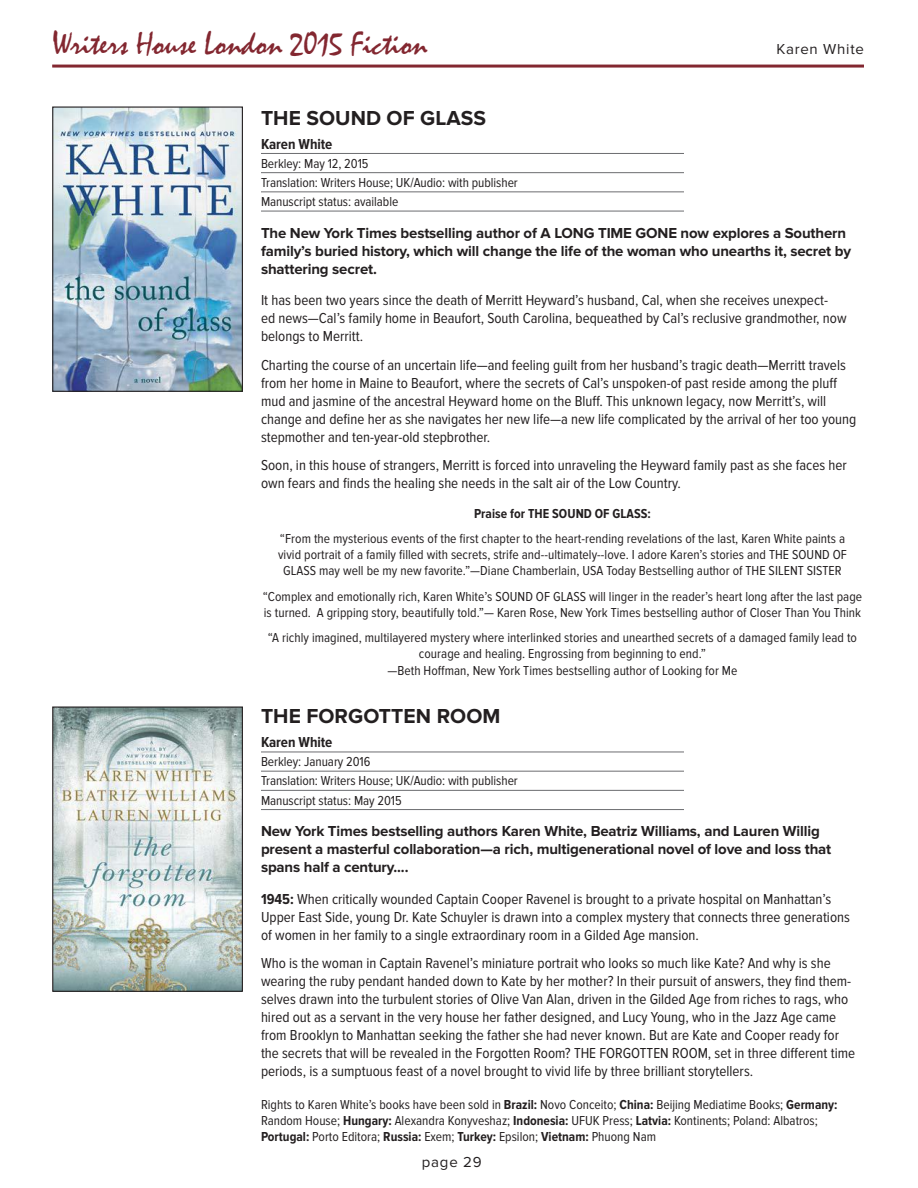
<style>
.page{position:relative;width:918px;height:1188px;background:#fff}
.page>*{position:absolute;margin:0;border:0;box-sizing:border-box;transform-origin:0 0}
.t1{font:33px "Mistral";letter-spacing:-.005em;color:#832730}
.t2{font:700 21px "Proxima Nova";letter-spacing:.005em;color:#231f20}
.t3{font:15px/18px "Proxima Nova Cond";color:#231f20}
.Tagline{font:700 15px/18px "Proxima Nova";letter-spacing:-.01em;color:#231f20}
.rights{font:700 15px "Proxima Nova Cond";letter-spacing:-.005em;color:#231f20}
.t4{font:15px "Proxima Nova";letter-spacing:.05em;color:#231f20}
.Praise{font:13.5px/16.2px "Proxima Nova Cond";letter-spacing:.005em;color:#231f20;text-align:center}
.Rights_Sold{font:13.5px/16.2px "Proxima Nova Cond";color:#231f20}
.rights-2{font:13.5px "Proxima Nova Cond";letter-spacing:-.005em;color:#231f20}
.Praise-2{font:700 13.5px "Proxima Nova Cond";letter-spacing:.005em;color:#231f20}
.s1{font-weight:700}
</style>
<div class="page">
<hr style="left:52px;top:65px;width:812px;height:3px;background:#832730">
<hr style="left:261px;top:153px;width:423px;height:1px;background:#6c6d70">
<hr style="left:261px;top:172px;width:423px;height:1px;background:#6c6d70">
<hr style="left:261px;top:191px;width:423px;height:1px;background:#6c6d70">
<hr style="left:261px;top:211px;width:423px;height:1px;background:#6c6d70">
<hr style="left:261px;top:752px;width:423px;height:1px;background:#6c6d70">
<hr style="left:261px;top:771px;width:423px;height:1px;background:#6c6d70">
<hr style="left:261px;top:790px;width:423px;height:1px;background:#6c6d70">
<hr style="left:261px;top:809px;width:423px;height:1px;background:#6c6d70">
<img style="left:54px;top:108px;width:187px;height:282px">
<div style="left:52px;top:106px;width:191px;height:286px;border:1px solid #231f20"></div>
<img style="left:54px;top:708px;width:187px;height:282px">
<div style="left:52px;top:706px;width:191px;height:286px;border:1px solid #231f20"></div>
<p class="t1" style="left:52px;top:24px;width:377px">Writers House London 2015 Fiction</p>
<p class="t4" style="left:777px;top:40px;width:89px">Karen White</p>
<p class="t2" style="left:261px;top:106px;width:227px">THE SOUND OF GLASS</p>
<p class="rights" style="left:261px;top:135px;width:73px">Karen White</p>
<p class="rights-2" style="left:261px;top:156px;width:109px">Berkley: May 12, 2015</p>
<p class="rights-2" style="left:261px;top:175px;width:258px">Translation: Writers House; UK/Audio: with publisher</p>
<p class="rights-2" style="left:261px;top:194px;width:139px">Manuscript status: available</p>
<p class="Tagline" style="left:261px;top:224px;width:592px">The New York Times bestselling author of A LONG TIME GONE now explores a Southern family’s buried history, which will change the life of the woman who unearths it, secret by shattering secret.</p>
<p class="t3" style="left:261px;top:292px;width:587px">It has been two years since the death of Merritt Heyward’s husband, Cal, when she receives unexpect-<br>ed news—Cal’s family home in Beaufort, South Carolina, bequeathed by Cal’s reclusive grandmother, now belongs to Merritt.</p>
<p class="t3" style="left:261px;top:356px;width:597px">Charting the course of an uncertain life—and feeling guilt from her husband’s tragic death—Merritt travels from her home in Maine to Beaufort, where the secrets of Cal’s unspoken-of past reside among the pluff mud and jasmine of the ancestral Heyward home on the Bluff. This unknown legacy, now Merritt’s, will change and define her as she navigates her new life—a new life complicated by the arrival of her too young stepmother and ten-year-old stepbrother.</p>
<p class="t3" style="left:261px;top:457px;width:587px">Soon, in this house of strangers, Merritt is forced into unraveling the Heyward family past as she faces her own fears and finds the healing she needs in the salt air of the Low Country.</p>
<p class="Praise-2" style="left:474px;top:506px;width:178px">Praise for THE SOUND OF GLASS:</p>
<p class="Praise" style="left:278px;top:531px;width:570px">“From the mysterious events of the first chapter to the heart-rending revelations of the last, Karen White paints a vivid portrait of a family filled with secrets, strife and--ultimately--love. I adore Karen’s stories and THE SOUND OF<br>GLASS may well be my new favorite.”—Diane Chamberlain, USA Today Bestselling author of THE SILENT SISTER</p>
<p class="Praise" style="left:263px;top:588px;width:601px;text-align:left">“Complex and emotionally rich, Karen White’s SOUND OF GLASS will linger in the reader’s heart long after the last page is turned. A gripping story, beautifully told.”— Karen Rose, New York Times bestselling author of Closer Than You Think</p>
<p class="Praise" style="left:268px;top:630px;width:591px">“A richly imagined, multilayered mystery where interlinked stories and unearthed secrets of a damaged family lead to courage and healing. Engrossing from beginning to end.”<br>—Beth Hoffman, New York Times bestselling author of Looking for Me</p>
<p class="t2" style="left:261px;top:704px;width:241px">THE FORGOTTEN ROOM</p>
<p class="rights" style="left:261px;top:734px;width:73px">Karen White</p>
<p class="rights-2" style="left:261px;top:754px;width:111px">Berkley: January 2016</p>
<p class="rights-2" style="left:261px;top:773px;width:258px">Translation: Writers House; UK/Audio: with publisher</p>
<p class="rights-2" style="left:261px;top:793px;width:142px">Manuscript status: May 2015</p>
<p class="Tagline" style="left:261px;top:823px;width:572px">New York Times bestselling authors Karen White, Beatriz Williams, and Lauren Willig present a masterful collaboration—a rich, multigenerational novel of love and loss that spans half a century....</p>
<p class="t3" style="left:261px;top:890px;width:590px"><span class="s1">1945:</span> When critically wounded Captain Cooper Ravenel is brought to a private hospital on Manhattan’s<br>Upper East Side, young Dr. Kate Schuyler is drawn into a complex mystery that connects three generations of women in her family to a single extraordinary room in a Gilded Age mansion.</p>
<p class="t3" style="left:261px;top:955px;width:596px">Who is the woman in Captain Ravenel’s miniature portrait who looks so much like Kate? And why is she wearing the ruby pendant handed down to Kate by her mother? In their pursuit of answers, they find them&shy;selves drawn into the turbulent stories of Olive Van Alan, driven in the Gilded Age from riches to rags, who hired out as a servant in the very house her father designed, and Lucy Young, who in the Jazz Age came from Brooklyn to Manhattan seeking the father she had never known. But are Kate and Cooper ready for the secrets that will be revealed in the Forgotten Room? THE FORGOTTEN ROOM, set in three different time periods, is a sumptuous feast of a novel brought to vivid life by three brilliant storytellers.</p>
<p class="Rights_Sold" style="left:261px;top:1097px;width:578px">Rights to Karen White’s books have been sold in <span class="s1">Brazil:</span> Novo Conceito; <span class="s1">China:</span> Beijing Mediatime Books; <span class="s1">Germany:<br></span>Random House; <span class="s1">Hungary:</span> Alexandra Konyveshaz; <span class="s1">Indonesia:</span> UFUK Press; <span class="s1">Latvia:</span> Kontinents; Poland: Albatros;<br><span class="s1">Portugal:</span> Porto Editora; <span class="s1">Russia:</span> Exem; <span class="s1">Turkey:</span> Epsilon; <span class="s1">Vietnam:</span> Phuong Nam</p>
<p class="t4" style="left:422px;top:1154px;width:61px">page 29</p>
</div>
